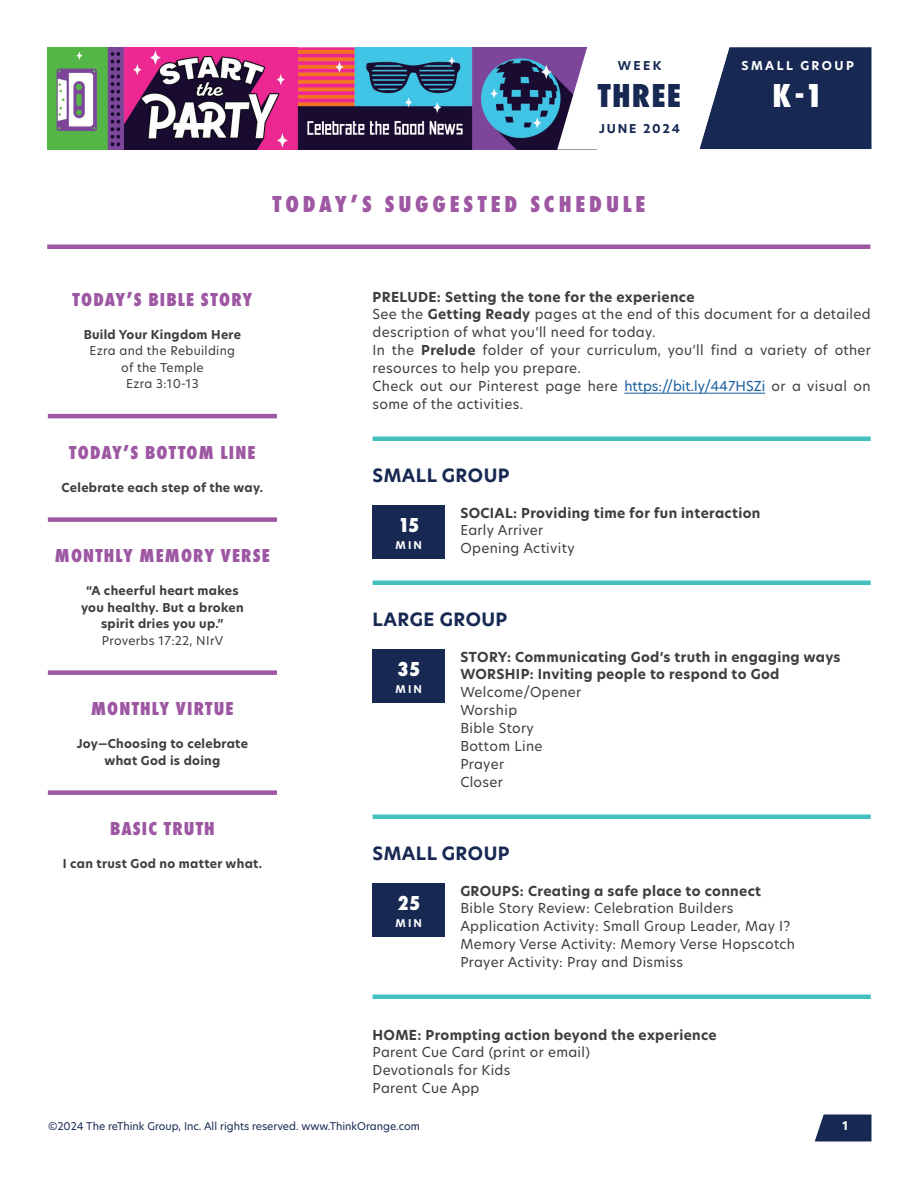
<style>
.page{position:relative;width:918px;height:1188px;background:#fff}
.page>*{position:absolute;margin:0;border:0;box-sizing:border-box;transform-origin:0 0}
.t1{font:800 34.5px "Futura PT Cond";letter-spacing:.035em;color:#172953}
.t2{font:800 34.5px "Futura PT Cond";color:#fff}
.t3{font:800 24px "Futura PT Cond";letter-spacing:.16em;color:#9d57a3}
.t4{font:800 21px "Futura PT Cond";color:#fff}
.t5{font:800 19.5px "Futura PT Cond";letter-spacing:.06em;color:#9d57a3}
.t6{font:700 18px "New Hero";letter-spacing:.025em;color:#172953}
.t7{font:13.5px/18px "New Hero";letter-spacing:.025em;color:#3e3e3f}
.t8{font:700 13.5px/18px "New Hero";letter-spacing:.025em;color:#3e3e3f}
.t9{font:700 12px/16.5px "New Hero";letter-spacing:.025em;color:#3e3e3f;text-align:center}
.t10{font:12px/16.5px "New Hero";letter-spacing:.025em;color:#3e3e3f;text-align:center}
.t11{font:700 12px "New Hero";letter-spacing:.15em;color:#172953}
.t12{font:700 12px "New Hero";letter-spacing:.2em;color:#fff}
.t13{font:10.5px "New Hero";color:#172953}
.t14{font:700 10.5px "New Hero";letter-spacing:.2em;color:#fff}
.s1{font-weight:700}
.s2{color:#175d9e}
</style>
<div class="page">
<img style="left:47px;top:47px;width:510px;height:102px">
<svg style="left:815px;top:1114px;width:57px;height:28px;background:#314166"></svg>
<svg style="left:557px;top:47px;width:315px;height:103px"></svg>
<hr style="left:48px;top:414px;width:229px;height:4px;background:#9d57a3">
<div style="left:48px;top:517px;width:229px;height:5px;background:#9d57a3"></div>
<div style="left:48px;top:670px;width:229px;height:5px;background:#9d57a3"></div>
<div style="left:48px;top:790px;width:229px;height:5px;background:#9d57a3"></div>
<hr style="left:624px;top:393px;width:141px;height:1px;background:#175d9e">
<div style="left:373px;top:436px;width:498px;height:5px;background:#42c0bf"></div>
<div style="left:373px;top:580px;width:498px;height:5px;background:#42c0bf"></div>
<div style="left:373px;top:814px;width:498px;height:5px;background:#42c0bf"></div>
<div style="left:373px;top:994px;width:498px;height:5px;background:#42c0bf"></div>
<div style="left:373px;top:884px;width:72px;height:54px;background:#172953"></div>
<div style="left:373px;top:650px;width:72px;height:54px;background:#172953"></div>
<div style="left:373px;top:506px;width:72px;height:54px;background:#172953"></div>
<div style="left:47px;top:244px;width:823px;height:5px;background:#9d57a3"></div>
<p class="t11" style="left:618px;top:57px;width:45px">WEEK</p>
<h1 class="t1" style="left:598px;top:75px;width:85px">THREE</h1>
<p class="t11" style="left:599px;top:120px;width:83px">JUNE 2024</p>
<h2 class="t3" style="left:272px;top:189px;width:375px">TODAY’S SUGGESTED SCHEDULE</h2>
<p class="t12" style="left:742px;top:57px;width:114px">SMALL GROUP</p>
<h1 class="t2" style="left:773px;top:75px;width:52px">K-1</h1>
<h3 class="t5" style="left:73px;top:288px;width:181px">TODAY’S BIBLE STORY</h3>
<p class="t9" style="left:84px;top:326px;width:159px">Build Your Kingdom Here</p>
<p class="t10" style="left:90px;top:343px;width:147px">Ezra and the Rebuilding of the Temple<br>Ezra 3:10-13</p>
<p class="t7" style="left:373px;top:287px;width:500px"><span class="s1">PRELUDE: Setting the tone for the experience<br></span>See the <span class="s1">Getting Ready</span> pages at the end of this document for a detailed description of what you’ll need for today.<br>In the <span class="s1">Prelude</span> folder of your curriculum, you’ll find a variety of other resources to help you prepare.<br>Check out our Pinterest page here <span class="s2">https://bit.ly/447HSZi</span> or a visual on some of the activities.</p>
<h3 class="t5" style="left:69px;top:441px;width:188px">TODAY’S BOTTOM LINE</h3>
<p class="t9" style="left:62px;top:479px;width:203px">Celebrate each step of the way.</p>
<h3 class="t5" style="left:55px;top:544px;width:216px">MONTHLY MEMORY VERSE</h3>
<p class="t9" style="left:81px;top:583px;width:164px">“A cheerful heart makes you healthy. But a broken spirit dries you up.”</p>
<p class="t10" style="left:102px;top:632px;width:123px">Proverbs 17:22, NIrV</p>
<h3 class="t5" style="left:91px;top:697px;width:144px">MONTHLY VIRTUE</h3>
<p class="t9" style="left:77px;top:736px;width:173px">Joy—Choosing to celebrate what God is doing</p>
<h3 class="t5" style="left:110px;top:817px;width:106px">BASIC TRUTH</h3>
<p class="t9" style="left:63px;top:856px;width:201px">I can trust God no matter what.</p>
<h3 class="t6" style="left:373px;top:463px;width:139px">SMALL GROUP</h3>
<p class="t8" style="left:460px;top:504px;width:302px">SOCIAL: Providing time for fun interaction</p>
<p class="t7" style="left:460px;top:521px;width:116px">Early Arriver<br>Opening Activity</p>
<h3 class="t4" style="left:398px;top:513px;width:23px">15</h3>
<p class="t14" style="left:396px;top:538px;width:28px">MIN</p>
<h3 class="t6" style="left:373px;top:607px;width:136px">LARGE GROUP</h3>
<p class="t8" style="left:460px;top:648px;width:382px">STORY: Communicating God’s truth in engaging ways<br>WORSHIP: Inviting people to respond to God</p>
<p class="t7" style="left:460px;top:683px;width:123px">Welcome/Opener<br>Worship<br>Bible Story<br>Bottom Line<br>Prayer<br>Closer</p>
<h3 class="t4" style="left:397px;top:657px;width:24px">35</h3>
<p class="t14" style="left:396px;top:682px;width:28px">MIN</p>
<h3 class="t6" style="left:373px;top:841px;width:139px">SMALL GROUP</h3>
<p class="t8" style="left:460px;top:882px;width:302px">GROUPS: Creating a safe place to connect</p>
<p class="t7" style="left:460px;top:899px;width:336px">Bible Story Review: Celebration Builders Application Activity: Small Group Leader, May I?<br>Memory Verse Activity: Memory Verse Hopscotch Prayer Activity: Pray and Dismiss</p>
<h3 class="t4" style="left:397px;top:891px;width:24px">25</h3>
<p class="t14" style="left:396px;top:916px;width:28px">MIN</p>
<p class="t8" style="left:373px;top:1026px;width:346px">HOME: Prompting action beyond the experience</p>
<p class="t7" style="left:373px;top:1043px;width:219px">Parent Cue Card (print or email)<br>Devotionals for Kids<br>Parent Cue App</p>
<p class="t13" style="left:48px;top:1118px;width:374px">©2024 The reThink Group, Inc. All rights reserved. www.ThinkOrange.com</p>
<p class="t12" style="left:843px;top:1117px;width:7px">1</p>
</div>
